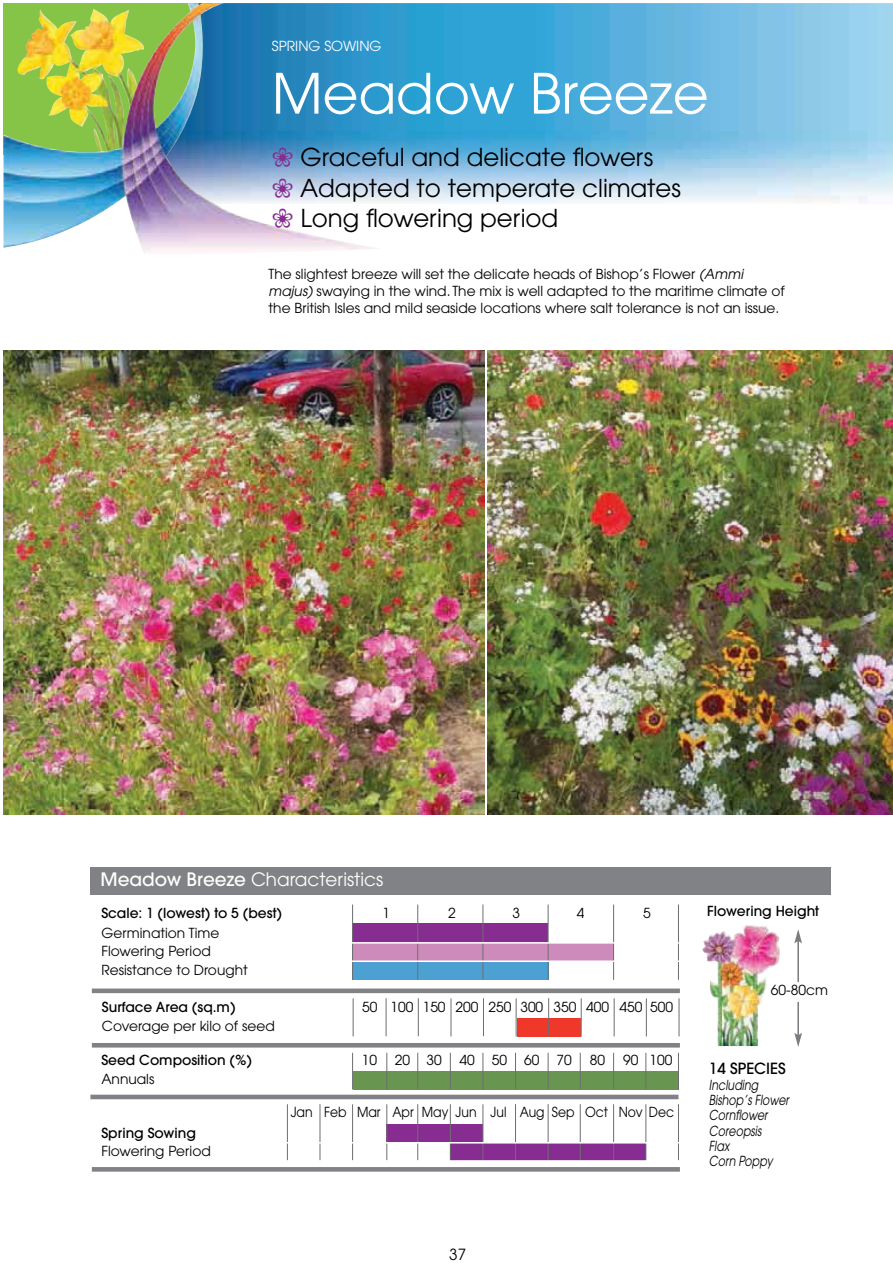
<style>
.page{position:relative;width:893px;height:1263px;background:#fff}
.page>*{position:absolute;margin:0;border:0;box-sizing:border-box;transform-origin:0 0}
.t1{font:55.2px "Avant Garde";color:#fff}
.t2{font:24.45px/30.6px "Avant Garde";color:#000}
.t3{font:18.45px "Avant Garde";color:#fff}
.t4{font:500 15.3px "Avant Garde";color:#000}
.t5{font:15.3px "Avant Garde";color:#000}
.t6{font:13.8px/18.5px "Avant Garde";color:#000}
.t7{font:500 13.8px "Avant Garde";color:#000}
.t8{font:italic 13.8px/15.3px "Avant Garde";letter-spacing:.005em;color:#000;scale:.8 1}
.t9{font:13.8px "Avant Garde";color:#000;scale:.9 1}
.t10{font:13.8px "Avant Garde";color:#fff}
.s1{color:#872d91}
.s2{font-style:italic}
.s3{font-weight:500}
</style>
<div class="page">
<div style="left:450px;top:1143px;width:196px;height:18px;background:#872d91"></div>
<div style="left:387px;top:1124px;width:96px;height:19px;background:#872d91"></div>
<img style="left:383px;top:3px;width:510px;height:201px">
<img style="left:4px;top:3px;width:379px;height:251px">
<hr style="left:287px;top:1104px;width:1px;height:57px;background:#6d6e71">
<hr style="left:320px;top:1104px;width:1px;height:57px;background:#6d6e71">
<hr style="left:352px;top:1104px;width:1px;height:57px;background:#6d6e71">
<hr style="left:387px;top:1104px;width:1px;height:57px;background:#6d6e71">
<hr style="left:417px;top:1104px;width:1px;height:57px;background:#6d6e71">
<hr style="left:450px;top:1104px;width:1px;height:57px;background:#6d6e71">
<hr style="left:483px;top:1104px;width:1px;height:57px;background:#6d6e71">
<hr style="left:515px;top:1104px;width:1px;height:57px;background:#6d6e71">
<hr style="left:548px;top:1104px;width:1px;height:57px;background:#6d6e71">
<hr style="left:580px;top:1104px;width:1px;height:57px;background:#6d6e71">
<hr style="left:613px;top:1104px;width:1px;height:57px;background:#6d6e71">
<hr style="left:646px;top:1104px;width:1px;height:57px;background:#6d6e71">
<hr style="left:678px;top:1104px;width:1px;height:57px;background:#6d6e71">
<hr style="left:283px;top:1142px;width:399px;height:1px;background:#fff">
<hr style="left:284px;top:1160px;width:399px;height:2px;background:#fff">
<hr style="left:90px;top:1095px;width:588px;height:4px;background:#808285">
<div style="left:92px;top:1167px;width:588px;height:5px;background:#808285"></div>
<img style="left:702px;top:925px;width:78px;height:121px">
<div style="left:90px;top:868px;width:740px;height:27px;background:#808285"></div>
<div style="left:352px;top:923px;width:196px;height:20px;background:#872d91"></div>
<div style="left:352px;top:943px;width:262px;height:18px;background:#cd8bbc"></div>
<div style="left:352px;top:961px;width:197px;height:19px;background:#4ca1d2"></div>
<div style="left:353px;top:1071px;width:325px;height:18px;background:#689550"></div>
<hr style="left:352px;top:904px;width:1px;height:76px;background:#6d6e71">
<hr style="left:417px;top:904px;width:1px;height:76px;background:#6d6e71">
<hr style="left:483px;top:904px;width:1px;height:76px;background:#6d6e71">
<hr style="left:548px;top:904px;width:1px;height:76px;background:#6d6e71">
<hr style="left:613px;top:904px;width:1px;height:76px;background:#6d6e71">
<hr style="left:678px;top:904px;width:1px;height:76px;background:#6d6e71">
<hr style="left:347px;top:942px;width:335px;height:2px;background:#fff">
<hr style="left:348px;top:960px;width:334px;height:2px;background:#fff">
<hr style="left:352px;top:1053px;width:1px;height:36px;background:#6d6e71">
<hr style="left:387px;top:1053px;width:1px;height:36px;background:#6d6e71">
<hr style="left:417px;top:1053px;width:1px;height:36px;background:#6d6e71">
<hr style="left:450px;top:1053px;width:1px;height:36px;background:#6d6e71">
<hr style="left:483px;top:1053px;width:1px;height:36px;background:#6d6e71">
<hr style="left:515px;top:1053px;width:1px;height:36px;background:#6d6e71">
<hr style="left:548px;top:1053px;width:1px;height:36px;background:#6d6e71">
<hr style="left:580px;top:1053px;width:1px;height:36px;background:#6d6e71">
<hr style="left:613px;top:1053px;width:1px;height:36px;background:#6d6e71">
<hr style="left:646px;top:1053px;width:1px;height:36px;background:#6d6e71">
<hr style="left:678px;top:1053px;width:1px;height:36px;background:#6d6e71">
<hr style="left:797px;top:941px;width:2px;height:94px;background:#7b7c7f">
<svg style="left:794px;top:929px;width:8px;height:14px"></svg>
<svg style="left:794px;top:1033px;width:8px;height:14px"></svg>
<div style="left:92px;top:988px;width:588px;height:5px;background:#808285"></div>
<hr style="left:92px;top:1043px;width:588px;height:4px;background:#808285">
<div style="left:771px;top:982px;width:58px;height:19px;background:#fff"></div>
<div style="left:517px;top:1018px;width:64px;height:18px;background:#ef3829"></div>
<hr style="left:353px;top:998px;width:1px;height:38px;background:#6d6e71">
<hr style="left:386px;top:998px;width:1px;height:38px;background:#6d6e71">
<hr style="left:451px;top:998px;width:1px;height:38px;background:#6d6e71">
<hr style="left:516px;top:998px;width:1px;height:38px;background:#6d6e71">
<hr style="left:581px;top:998px;width:1px;height:38px;background:#6d6e71">
<hr style="left:646px;top:998px;width:1px;height:38px;background:#6d6e71">
<hr style="left:418px;top:998px;width:1px;height:38px;background:#6d6e71">
<hr style="left:483px;top:998px;width:1px;height:38px;background:#6d6e71">
<hr style="left:548px;top:998px;width:1px;height:38px;background:#6d6e71">
<hr style="left:614px;top:998px;width:1px;height:38px;background:#6d6e71">
<hr style="left:679px;top:998px;width:1px;height:38px;background:#6d6e71">
<img style="left:4px;top:350px;width:480px;height:464px">
<img style="left:488px;top:350px;width:405px;height:464px">
<p class="t10" style="left:272px;top:38px;width:111px">SPRING SOWING</p>
<h1 class="t1" style="left:272px;top:61px;width:438px">Meadow Breeze</h1>
<h2 class="t2" style="left:272px;top:142px;width:410px"><span class="s1">❀</span> Graceful and delicate flowers <span class="s1">❀</span> Adapted to temperate climates <span class="s1">❀</span> Long flowering period</h2>
<p class="t6" style="left:269px;top:265px;width:518px;line-height:16.8px">The slightest breeze will set the delicate heads of Bishop’s Flower <span class="s2">(Ammi majus)</span> swaying in the wind. The mix is well adapted to the maritime climate of the British Isles and mild seaside locations where salt tolerance is not an issue.</p>
<h3 class="t3" style="left:101px;top:868px;width:284px"><span class="s3">Meadow Breeze</span> Characteristics</h3>
<p class="t7" style="left:101px;top:904px;width:182px">Scale: 1 (lowest) to 5 (best)</p>
<p class="t6" style="left:382px;top:904px;width:9px">1</p>
<p class="t6" style="left:448px;top:904px;width:9px">2</p>
<p class="t6" style="left:512px;top:904px;width:9px">3</p>
<p class="t6" style="left:577px;top:904px;width:9px">4</p>
<p class="t6" style="left:643px;top:904px;width:9px">5</p>
<p class="t6" style="left:101px;top:923px;width:148px">Germination Time<br>Flowering Period<br>Resistance to Drought</p>
<p class="t7" style="left:102px;top:999px;width:135px">Surface Area (sq.m)</p>
<p class="t6" style="left:362px;top:998px;width:312px">50 100 150 200 250 300 350 400 450 500</p>
<p class="t6" style="left:102px;top:1016px;width:174px">Coverage per kilo of seed</p>
<p class="t7" style="left:101px;top:1052px;width:152px">Seed Composition (%)</p>
<p class="t6" style="left:362px;top:1051px;width:17px">10</p>
<p class="t6" style="left:395px;top:1051px;width:48px">20 30</p>
<p class="t6" style="left:460px;top:1051px;width:114px">40 50 60 70</p>
<p class="t6" style="left:590px;top:1051px;width:17px">80</p>
<p class="t6" style="left:623px;top:1051px;width:51px">90 100</p>
<p class="t6" style="left:101px;top:1069px;width:54px">Annuals</p>
<p class="t7" style="left:101px;top:1124px;width:96px">Spring Sowing</p>
<p class="t6" style="left:101px;top:1142px;width:111px">Flowering Period</p>
<p class="t9" style="left:291px;top:1104px;width:427px">Jan Feb Mar Apr May Jun Jul Aug Sep Oct Nov Dec</p>
<p class="t5" style="left:449px;top:1245px;width:18px">37</p>
<p class="t7" style="left:707px;top:902px;width:113px">Flowering Height</p>
<p class="t6" style="left:771px;top:981px;width:59px">60-80cm</p>
<p class="t4" style="left:709px;top:1059px;width:78px">14 SPECIES</p>
<p class="t8" style="left:709px;top:1077px;width:101px">Including<br>Bishop’s Flower<br>Cornflower<br>Coreopsis<br>Flax<br>Corn Poppy</p>
</div>
